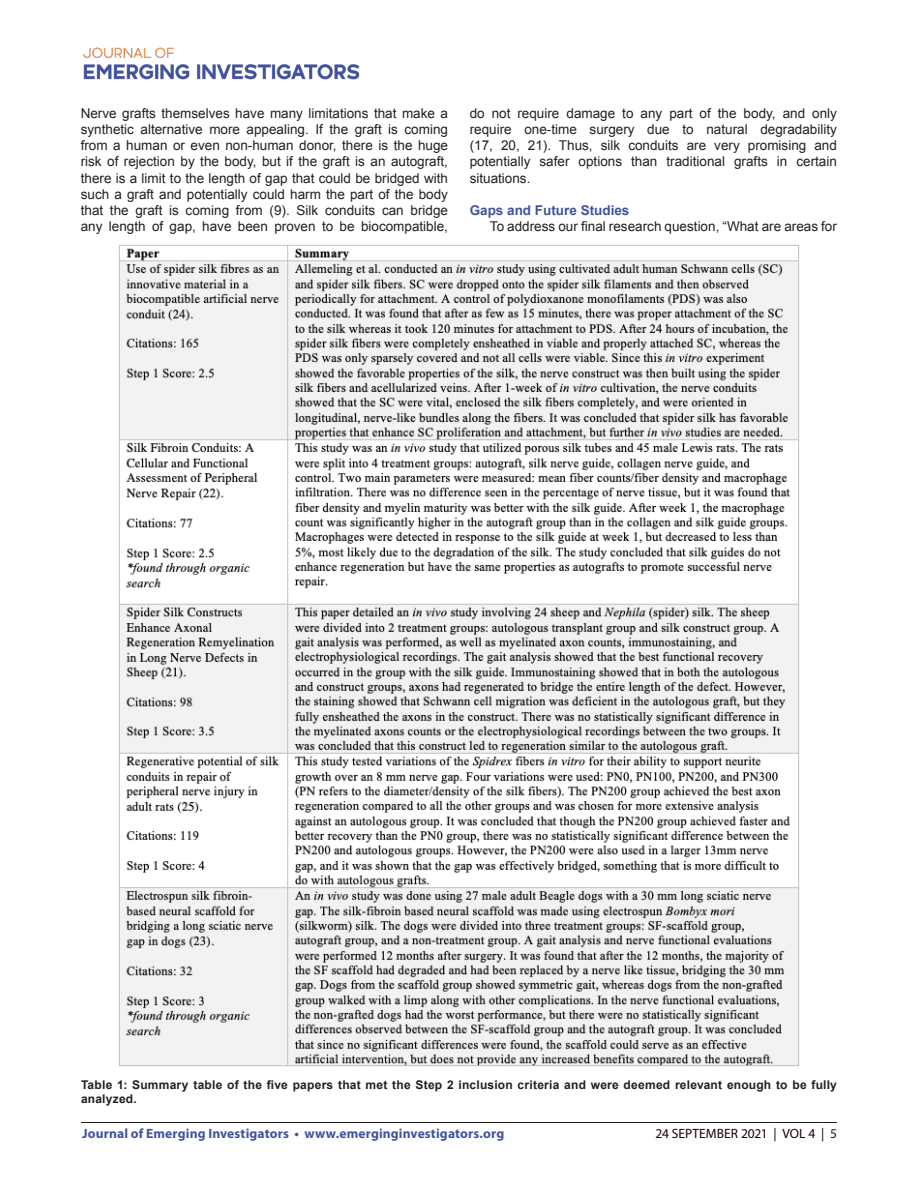
<style>
.page{position:relative;width:918px;height:1188px;background:#fff}
.page>*{position:absolute;margin:0;border:0;box-sizing:border-box;transform-origin:0 0}
.t1{font:13.5px/16.2px "Arial";color:#231f20;text-align:justify}
.t2{font:700 13.5px "Myriad Pro";letter-spacing:.01em;color:#42549e}
.t3{font:13.5px "Myriad Pro";letter-spacing:-.005em;color:#230000}
.t4{font:700 13.5px "Arial";color:#42549e}
.t5{font:700 12px/14.4px "Arial";letter-spacing:.02em;color:#231f20}
.s1{color:#231f20}
</style>
<div class="page">
<hr style="left:81px;top:1122px;width:756px;height:1px;background:#231f20">
<img style="left:83px;top:47px;width:277px;height:33px">
<img style="left:118px;top:245px;width:682px;height:822px">
<p class="t1" style="left:81px;top:105px;width:369px">Nerve grafts themselves have many limitations that make a synthetic alternative more appealing. If the graft is coming from a human or even non-human donor, there is the huge risk of rejection by the body, but if the graft is an autograft, there is a limit to the length of gap that could be bridged with such a graft and potentially could harm the part of the body that the graft is coming from (9). Silk conduits can bridge any length of gap, have been proven to be biocompatible,</p>
<p class="t1" style="left:470px;top:105px;width:369px">do not require damage to any part of the body, and only require one-time surgery due to natural degradability (17, 20, 21). Thus, silk conduits are very promising and potentially safer options than traditional grafts in certain situations.</p>
<p class="t4" style="left:470px;top:201px;width:161px">Gaps and Future Studies</p>
<p class="t1" style="left:490px;top:219px;width:349px">To address our final research question, “What are areas for</p>
<p class="t5" style="left:81px;top:1078px;width:757px">Table 1: Summary table of the five papers that met the Step 2 inclusion criteria and were deemed relevant enough to be fully analyzed.</p>
<p class="t2" style="left:82px;top:1125px;width:424px">Journal of Emerging Investigators • www.emerginginvestigators.org</p>
<p class="t3" style="left:655px;top:1125px;width:183px">24 SEPTEMBER 2021 | VOL 4 | <span class="s1">5</span></p>
</div>
